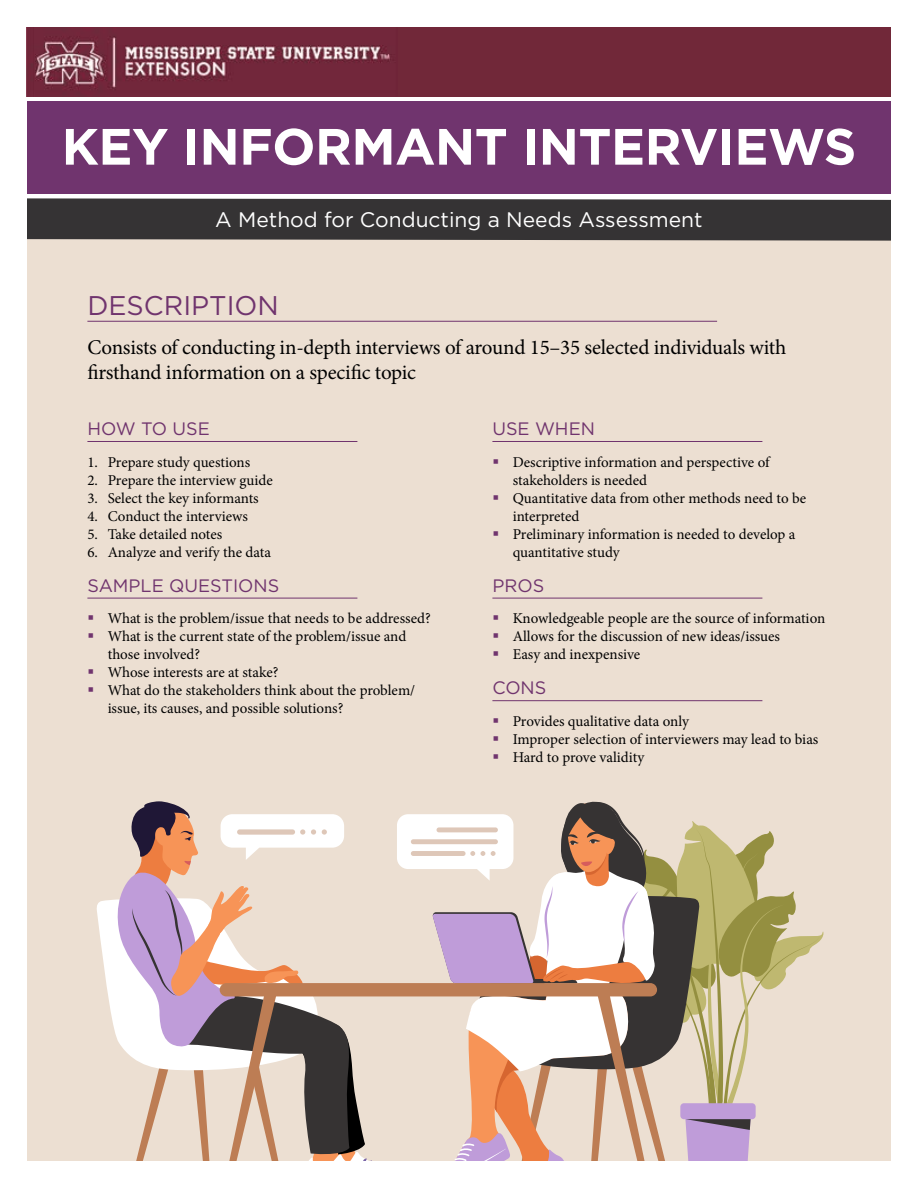
<style>
.page{position:relative;width:918px;height:1188px;background:#fff}
.page>*{position:absolute;margin:0;border:0;box-sizing:border-box;transform-origin:0 0}
.t1{font:700 51px "Gotham";letter-spacing:-.01em;color:#fff}
.t2{font:27px "Gotham";color:#70346e}
.t3{font:21px/25.2px "Minion Pro";letter-spacing:-.01em;color:#000}
.t4{font:21px "Gotham";color:#fff}
.t5{font:18px "Gotham";color:#70346e}
.t6{font:15px/18px "Minion Pro";letter-spacing:-.005em;color:#000}
</style>
<div class="page">
<div style="left:27px;top:230px;width:864px;height:931px;background:#ecdfd2"></div>
<hr style="left:87px;top:321px;width:630px;height:1px;background:#70346e">
<hr style="left:87px;top:441px;width:270px;height:1px;background:#70346e">
<hr style="left:87px;top:598px;width:270px;height:1px;background:#70346e">
<hr style="left:492px;top:441px;width:270px;height:1px;background:#70346e">
<hr style="left:492px;top:598px;width:270px;height:1px;background:#70346e">
<hr style="left:492px;top:700px;width:270px;height:1px;background:#70346e">
<div style="left:27px;top:27px;width:864px;height:70px;background:#712839"></div>
<img style="left:31px;top:36px;width:359px;height:53px">
<div style="left:27px;top:102px;width:864px;height:92px;background:#70346e"></div>
<svg style="left:27px;top:198px;width:864px;height:43px;background:#3f3c3d"></svg>
<svg style="left:96px;top:801px;width:728px;height:360px"></svg>
<h1 class="t1" style="left:62px;top:117px;width:796px">KEY INFORMANT INTERVIEWS</h1>
<h2 class="t4" style="left:215px;top:207px;width:489px">A Method for Conducting a Needs Assessment</h2>
<h3 class="t2" style="left:87px;top:288px;width:193px">DESCRIPTION</h3>
<p class="t3" style="left:87px;top:334px;width:701px">Consists of conducting in-depth interviews of around 15–35 selected individuals with firsthand information on a specific topic</p>
<h3 class="t5" style="left:87px;top:417px;width:124px">HOW TO USE</h3>
<p class="t6" style="left:87px;top:453px;width:164px">1. Prepare study questions</p>
<p class="t6" style="left:87px;top:471px;width:187px">2. Prepare the interview guide</p>
<p class="t6" style="left:87px;top:489px;width:173px">3. Select the key informants</p>
<p class="t6" style="left:87px;top:507px;width:162px">4. Conduct the interviews</p>
<p class="t6" style="left:87px;top:525px;width:136px">5. Take detailed notes</p>
<p class="t6" style="left:87px;top:543px;width:185px">6. Analyze and verify the data</p>
<h3 class="t5" style="left:87px;top:574px;width:193px">SAMPLE QUESTIONS</h3>
<p class="t6" style="left:108px;top:610px;width:325px">What is the problem/issue that needs to be addressed?</p>
<p class="t6" style="left:108px;top:628px;width:300px">What is the current state of the problem/issue and those involved?</p>
<p class="t6" style="left:108px;top:664px;width:172px">Whose interests are at stake?</p>
<p class="t6" style="left:108px;top:682px;width:309px">What do the stakeholders think about the problem/ issue, its causes, and possible solutions?</p>
<h3 class="t5" style="left:492px;top:417px;width:104px">USE WHEN</h3>
<p class="t6" style="left:513px;top:453px;width:258px">Descriptive information and perspective of stakeholders is needed</p>
<p class="t6" style="left:513px;top:489px;width:295px">Quantitative data from other methods need to be interpreted</p>
<p class="t6" style="left:513px;top:525px;width:284px">Preliminary information is needed to develop a quantitative study</p>
<h3 class="t5" style="left:492px;top:574px;width:53px">PROS</h3>
<p class="t6" style="left:513px;top:610px;width:314px">Knowledgeable people are the source of information</p>
<p class="t6" style="left:513px;top:628px;width:269px">Allows for the discussion of new ideas/issues</p>
<p class="t6" style="left:513px;top:646px;width:129px">Easy and inexpensive</p>
<h3 class="t5" style="left:492px;top:676px;width:55px">CONS</h3>
<p class="t6" style="left:513px;top:712px;width:178px">Provides qualitative data only</p>
<p class="t6" style="left:513px;top:730px;width:307px">Improper selection of interviewers may lead to bias</p>
<p class="t6" style="left:513px;top:748px;width:133px">Hard to prove validity</p>
</div>
